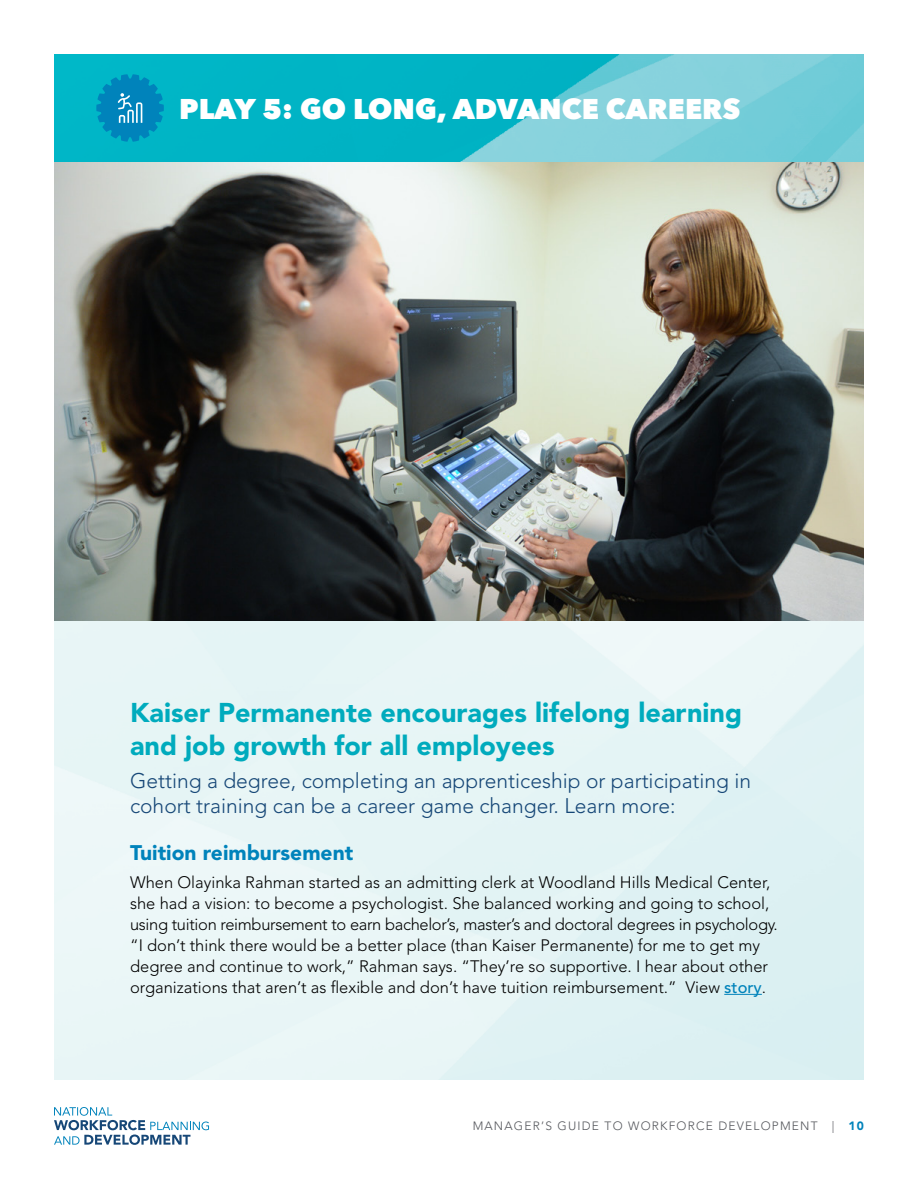
<style>
.page{position:relative;width:918px;height:1188px;background:#fff}
.page>*{position:absolute;margin:0;border:0;box-sizing:border-box;transform-origin:0 0}
.t1{font:800 28.5px "Avenir Next";color:#fff}
.t2{font:900 27px/33px "Avenir LT Std";color:#00abbd}
.t3{font:300 21px/25.5px "Avenir LT Std";color:#164777}
.t4{font:900 21px "Avenir LT Std";color:#0083bb}
.t5{font:300 16.5px/21px "Avenir LT Std";color:#000}
.t6{font:300 12px "Avenir LT Std";letter-spacing:.1em;color:#54565b}
.s1{font-weight:500;color:#0083bb}
.s2{font-weight:900;color:#0083bb}
</style>
<div class="page">
<svg style="left:54px;top:1107px;width:155px;height:38px"></svg>
<img style="left:54px;top:54px;width:810px;height:567px">
<svg style="left:96px;top:74px;width:68px;height:68px;background:#0b97c1"></svg>
<hr style="left:724px;top:994px;width:38px;height:1px;background:#0083bb">
<h1 class="t1" style="left:179px;top:92px;width:563px">PLAY 5: GO LONG, ADVANCE CAREERS</h1>
<h2 class="t2" style="left:130px;top:696px;width:613px">Kaiser Permanente encourages lifelong learning and job growth for all employees</h2>
<p class="t3" style="left:130px;top:768px;width:623px">Getting a degree, completing an apprenticeship or participating in cohort training can be a career game changer. Learn more:</p>
<p class="t4" style="left:130px;top:840px;width:225px">Tuition reimbursement</p>
<p class="t5" style="left:130px;top:872px;width:649px">When Olayinka Rahman started as an admitting clerk at Woodland Hills Medical Center, she had a vision: to become a psychologist. She balanced working and going to school, using tuition reimbursement to earn bachelor’s, master’s and doctoral degrees in psychology. “I don’t think there would be a better place (than Kaiser Permanente) for me to get my degree and continue to work,” Rahman says. “They’re so supportive. I hear about other organizations that aren’t as flexible and don’t have tuition reimbursement.” View <span class="s1">story</span>.</p>
<p class="t6" style="left:473px;top:1119px;width:393px">MANAGER’S GUIDE TO WORKFORCE DEVELOPMENT | <span class="s2">10</span></p>
</div>
